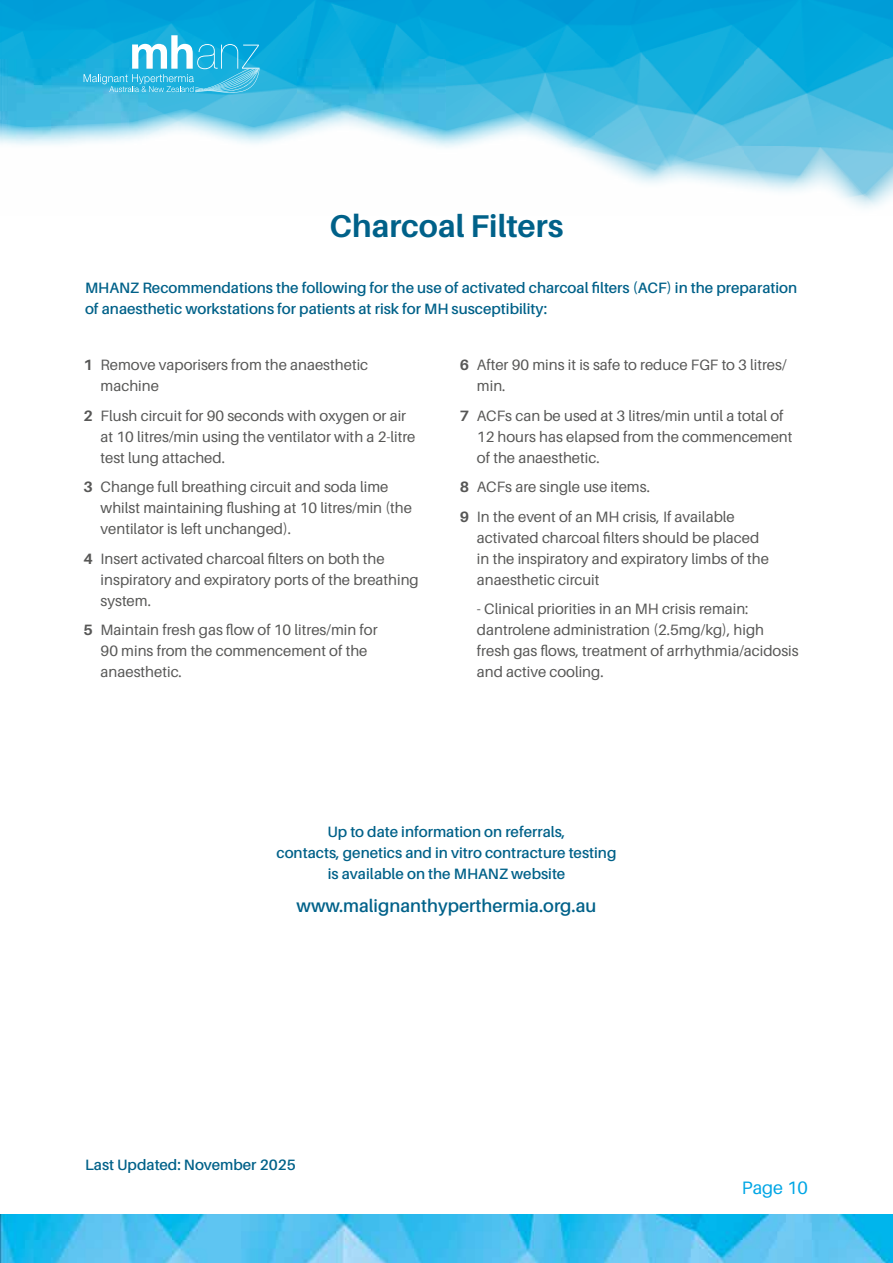
<style>
.page{position:relative;width:893px;height:1263px;background:#fff}
.page>*{position:absolute;margin:0;border:0;box-sizing:border-box;transform-origin:0 0}
.t1{font:700 31.5px "Aileron";color:#006189}
.t2{font:600 18px "Aileron";color:#006189}
.t3{font:18px "Aileron";color:#00a6e5}
.t4{font:15px/21px "Aileron";color:#575756}
.t5{font:600 15px/20.7px "Aileron";color:#006189}
.s1{font-weight:700}
</style>
<div class="page">
<img style="left:1px;top:1214px;width:892px;height:49px">
<img style="left:0;top:0;width:893px;height:104px">
<svg style="left:0;top:104px;width:893px;height:104px;fill:#f6fbfd"></svg>
<svg style="left:84px;top:35px;width:176px;height:58px;background:#3dbbe2"></svg>
<h1 class="t1" style="left:330px;top:208px;width:235px">Charcoal Filters</h1>
<p class="t5" style="left:85px;top:277px;width:714px">MHANZ Recommendations the following for the use of activated charcoal filters (ACF) in the preparation of anaesthetic workstations for patients at risk for MH susceptibility:</p>
<p class="t4" style="left:101px;top:355px;width:269px;text-indent:-17px"><span class="s1">1</span> Remove vaporisers from the anaesthetic machine</p>
<p class="t4" style="left:101px;top:405px;width:316px;text-indent:-17px"><span class="s1">2</span> Flush circuit for 90 seconds with oxygen or air at 10 litres/min using the ventilator with a 2-litre test lung attached.</p>
<p class="t4" style="left:101px;top:477px;width:313px;text-indent:-17px"><span class="s1">3</span> Change full breathing circuit and soda lime whilst maintaining flushing at 10 litres/min (the ventilator is left unchanged).</p>
<p class="t4" style="left:101px;top:548px;width:320px;text-indent:-17px"><span class="s1">4</span> Insert activated charcoal filters on both the inspiratory and expiratory ports of the breathing system.</p>
<p class="t4" style="left:101px;top:620px;width:278px;text-indent:-17px"><span class="s1">5</span> Maintain fresh gas flow of 10 litres/min for<br>90 mins from the commencement of the anaesthetic.</p>
<p class="t4" style="left:477px;top:355px;width:311px;text-indent:-17px"><span class="s1">6</span> After 90 mins it is safe to reduce FGF to 3 litres/ min.</p>
<p class="t4" style="left:477px;top:405px;width:317px;text-indent:-17px"><span class="s1">7</span> ACFs can be used at 3 litres/min until a total of<br>12 hours has elapsed from the commencement of the anaesthetic.</p>
<p class="t4" style="left:460px;top:472px;width:276px;line-height:29.5px"><span class="s1">8</span> ACFs are single use items.<br><span class="s1">9</span> In the event of an MH crisis, If available</p>
<p class="t4" style="left:477px;top:527px;width:293px">activated charcoal filters should be placed in the inspiratory and expiratory limbs of the anaesthetic circuit</p>
<p class="t4" style="left:477px;top:599px;width:323px">- Clinical priorities in an MH crisis remain: dantrolene administration (2.5mg/kg), high fresh gas flows, treatment of arrhythmia/acidosis and active cooling.</p>
<p class="t5" style="left:277px;top:822px;width:341px;text-align:center">Up to date information on referrals,<br>contacts, genetics and in vitro contracture testing is available on the MHANZ website</p>
<p class="t2" style="left:297px;top:895px;width:301px">www.malignanthyperthermia.org.au</p>
<p class="t5" style="left:85px;top:1155px;width:212px">Last Updated: November 2025</p>
<p class="t3" style="left:742px;top:1178px;width:68px">Page 10</p>
</div>
